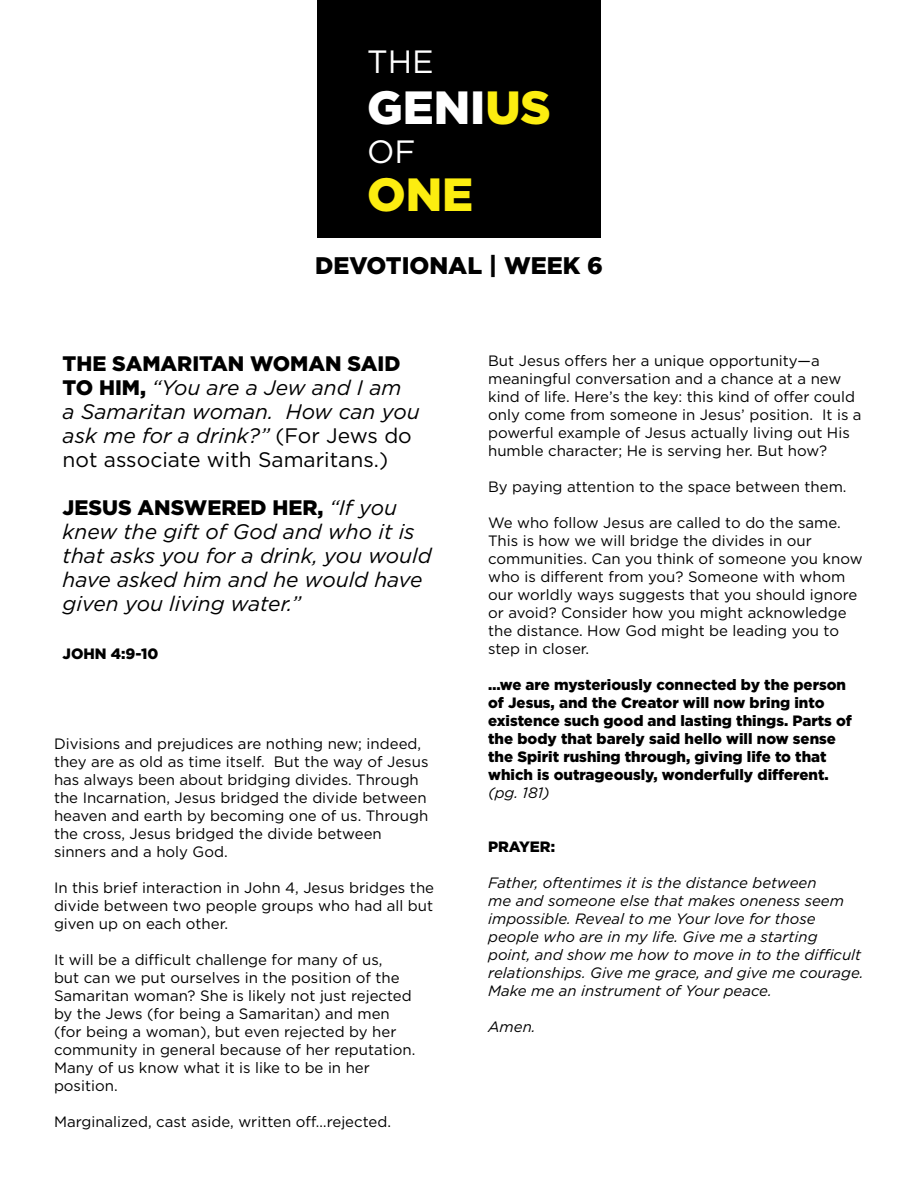
<style>
.page{position:relative;width:918px;height:1188px;background:#fff}
.page>*{position:absolute;margin:0;border:0;box-sizing:border-box;transform-origin:0 0}
.t1{font:900 46.5px "Gotham";color:#fff}
.t2{font:900 46.5px "Gotham";color:#fced10}
.t3{font:32.25px "Gotham";color:#fff}
.t4{font:900 24px "Gotham";color:#000}
.t5{font:italic 21px/24px "Gotham";color:#000}
.t6{font:15px/18px "Gotham";color:#000}
.t7{font:italic 15px/18px "Gotham";color:#000}
.t8{font:900 15px/18px "Gotham";color:#000}
.s1{color:#fced10}
.s2{font-weight:900;font-style:normal}
.s3{font-style:normal}
</style>
<div class="page">
<div style="left:317px;top:0;width:284px;height:238px;background:#000"></div>
<h2 class="t3" style="left:367px;top:41px;width:68px">THE</h2>
<h1 class="t1" style="left:367px;top:75px;width:185px">GENI<span class="s1">US</span></h1>
<h2 class="t3" style="left:367px;top:131px;width:50px">OF</h2>
<h1 class="t2" style="left:367px;top:162px;width:108px">ONE</h1>
<h3 class="t4" style="left:315px;top:249px;width:289px">DEVOTIONAL | WEEK 6</h3>
<h3 class="t5" style="left:63px;top:351px;width:359px"><span class="s2">THE SAMARITAN WOMAN SAID<br>TO HIM,</span> “You are a Jew and I am<br>a Samaritan woman. How can you ask me for a drink?” <span class="s3">(For Jews do not associate with Samaritans.)</span></h3>
<h3 class="t5" style="left:63px;top:495px;width:370px"><span class="s2">JESUS ANSWERED HER,</span> “If you knew the gift of God and who it is that asks you for a drink, you would have asked him and he would have given you living water.”</h3>
<p class="t8" style="left:63px;top:645px;width:97px">JOHN 4:9-10</p>
<p class="t6" style="left:54px;top:734px;width:376px">Divisions and prejudices are nothing new; indeed, they are as old as time itself. But the way of Jesus has always been about bridging divides. Through the Incarnation, Jesus bridged the divide between heaven and earth by becoming one of us. Through the cross, Jesus bridged the divide between sinners and a holy God.</p>
<p class="t6" style="left:54px;top:878px;width:382px;text-align:justify">In this brief interaction in John 4, Jesus bridges the divide between two people groups who had all but given up on each other.</p>
<p class="t6" style="left:54px;top:950px;width:363px">It will be a difficult challenge for many of us,<br>but can we put ourselves in the position of the Samaritan woman? She is likely not just rejected by the Jews (for being a Samaritan) and men (for being a woman), but even rejected by her community in general because of her reputation.<br>Many of us know what it is like to be in her position.</p>
<p class="t6" style="left:54px;top:1112px;width:339px">Marginalized, cast aside, written off…rejected.</p>
<p class="t6" style="left:488px;top:352px;width:375px">But Jesus offers her a unique opportunity—a meaningful conversation and a chance at a new kind of life. Here’s the key: this kind of offer could only come from someone in Jesus’ position. It is a powerful example of Jesus actually living out His humble character; He is serving her. But how?</p>
<p class="t6" style="left:488px;top:478px;width:360px">By paying attention to the space between them.</p>
<p class="t6" style="left:488px;top:514px;width:376px">We who follow Jesus are called to do the same.<br>This is how we will bridge the divides in our communities. Can you think of someone you know who is different from you? Someone with whom our worldly ways suggests that you should ignore or avoid? Consider how you might acknowledge the distance. How God might be leading you to step in closer.</p>
<p class="t8" style="left:488px;top:676px;width:365px">…we are mysteriously connected by the person of Jesus, and the Creator will now bring into existence such good and lasting things. Parts of the body that barely said hello will now sense the Spirit rushing through, giving life to that which is outrageously, wonderfully different.</p>
<p class="t7" style="left:488px;top:784px;width:63px">(pg. 181)</p>
<p class="t8" style="left:488px;top:838px;width:69px">PRAYER:</p>
<p class="t7" style="left:488px;top:874px;width:377px">Father, oftentimes it is the distance between<br>me and someone else that makes oneness seem impossible. Reveal to me Your love for those people who are in my life. Give me a starting point, and show me how to move in to the difficult relationships. Give me grace, and give me courage.<br>Make me an instrument of Your peace.</p>
<p class="t7" style="left:488px;top:1018px;width:49px">Amen.</p>
</div>
